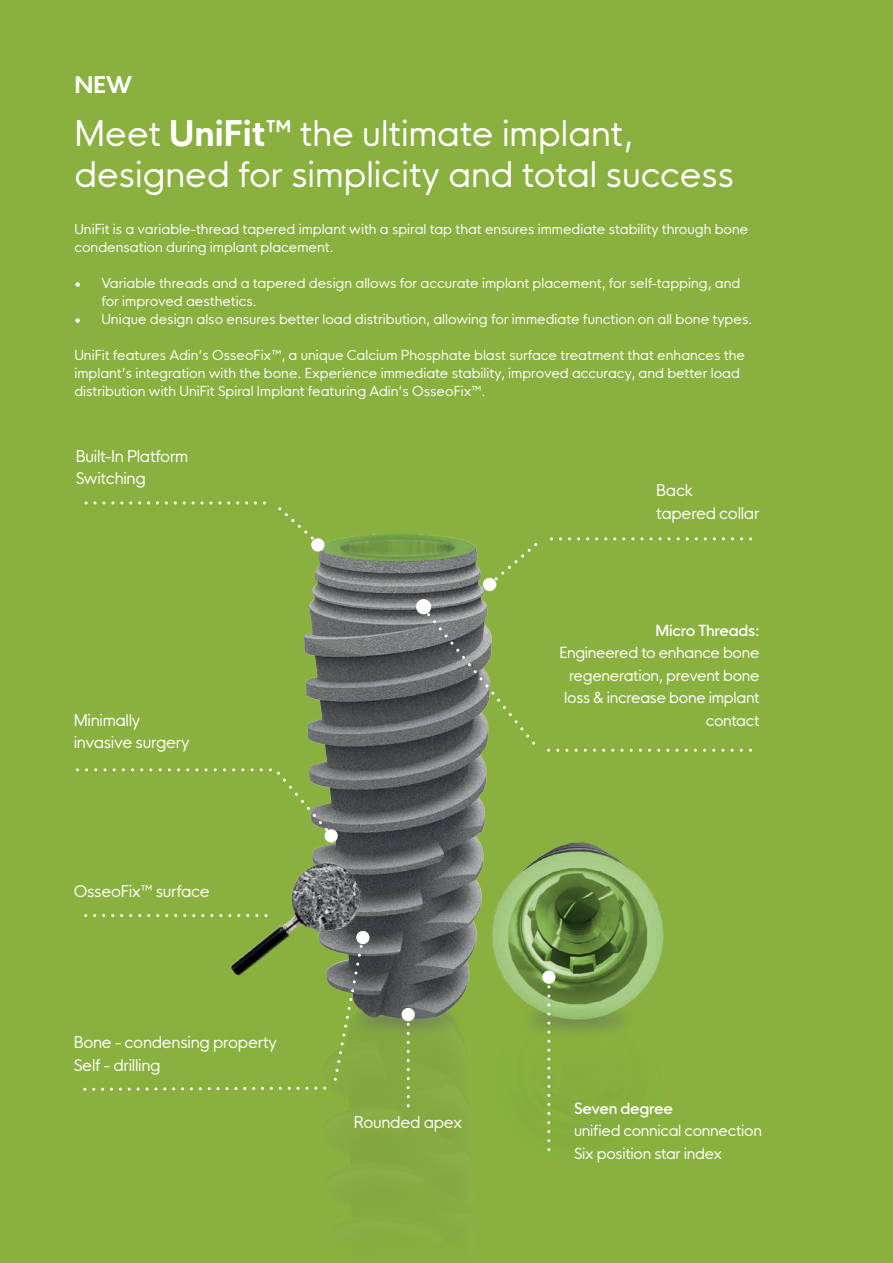
<style>
.page{position:relative;width:893px;height:1263px;background:#8ab13f}
.page>*{position:absolute;margin:0;border:0;box-sizing:border-box;transform-origin:0 0}
.t1{font:34.5px/41.4px "HK Nova Regular R";color:#fff}
.t2{font:22.5px "HK Nova Bold R";color:#fff}
.t3{font:15.9px/22.5px "HK Nova Regular R";letter-spacing:-.02em;color:#fff}
.t4{font:15px/22.5px "HK Nova Regular R";letter-spacing:-.02em;color:#fff}
.t5{font:15px "HK Nova Medium R";letter-spacing:-.02em;color:#fff}
.t6{font:13.5px/18px "HK Nova Regular R";color:#fff}
.s1{font-family:"HK Nova Bold R"}
</style>
<div class="page">
<img style="left:187px;top:534px;width:477px;height:630px">
<svg style="left:83px;top:937px;width:280px;height:155px"></svg>
<div style="left:542px;top:970px;width:13px;height:14px;background:#fff;border-radius:50%"></div>
<svg style="left:277px;top:772px;width:51px;height:58px"></svg>
<div style="left:325px;top:829px;width:13px;height:13px;background:#fff;border-radius:50%"></div>
<svg style="left:84px;top:912px;width:116px;height:6px"></svg>
<svg style="left:546px;top:983px;width:6px;height:179px"></svg>
<svg style="left:423px;top:607px;width:329px;height:147px"></svg>
<div style="left:416px;top:599px;width:15px;height:15px;background:#fff;border-radius:50%"></div>
<div style="left:483px;top:578px;width:13px;height:13px;background:#fff;border-radius:50%"></div>
<svg style="left:490px;top:535px;width:263px;height:49px"></svg>
<svg style="left:84px;top:501px;width:235px;height:43px"></svg>
<div style="left:311px;top:538px;width:14px;height:13px;background:#fff;border-radius:50%"></div>
<div style="left:402px;top:1008px;width:13px;height:13px;background:#fff;border-radius:50%"></div>
<svg style="left:77px;top:768px;width:184px;height:3px"></svg>
<img style="left:200px;top:839px;width:184px;height:154px">
<h2 class="t2" style="left:74px;top:66px;width:59px">NEW</h2>
<h1 class="t1" style="left:74px;top:109px;width:661px">Meet <span class="s1">UniFit™</span> the ultimate implant, designed for simplicity and total success</h1>
<p class="t6" style="left:74px;top:219px;width:675px">UniFit is a variable-thread tapered implant with a spiral tap that ensures immediate stability through bone condensation during implant placement.</p>
<p class="t6" style="left:101px;top:273px;width:640px;text-indent:-27px">• Variable threads and a tapered design allows for accurate implant placement, for self-tapping, and for improved aesthetics.</p>
<p class="t6" style="left:74px;top:309px;width:679px">• Unique design also ensures better load distribution, allowing for immediate function on all bone types.</p>
<p class="t6" style="left:74px;top:345px;width:672px">UniFit features Adin’s OsseoFix™, a unique Calcium Phosphate blast surface treatment that enhances the implant’s integration with the bone. Experience immediate stability, improved accuracy, and better load distribution with UniFit Spiral Implant featuring Adin’s OsseoFix™.</p>
<p class="t3" style="left:76px;top:443px;width:114px">Built-In Platform<br>Switching</p>
<p class="t3" style="left:74px;top:707px;width:117px">Minimally invasive surgery</p>
<p class="t3" style="left:74px;top:878px;width:138px">OsseoFix™ surface</p>
<p class="t3" style="left:74px;top:1029px;width:205px">Bone - condensing property<br>Self - drilling</p>
<p class="t3" style="left:354px;top:1109px;width:110px">Rounded apex</p>
<p class="t3" style="left:656px;top:477px;width:105px">Back<br>tapered collar</p>
<p class="t5" style="left:656px;top:617px;width:106px">Micro Threads:</p>
<p class="t4" style="left:559px;top:640px;width:202px;text-align:right">Engineered to enhance bone regeneration, prevent bone loss &amp; increase bone implant contact</p>
<p class="t5" style="left:574px;top:1095px;width:101px">Seven degree</p>
<p class="t4" style="left:574px;top:1118px;width:190px">unified connical connection<br>Six position star index</p>
</div>
